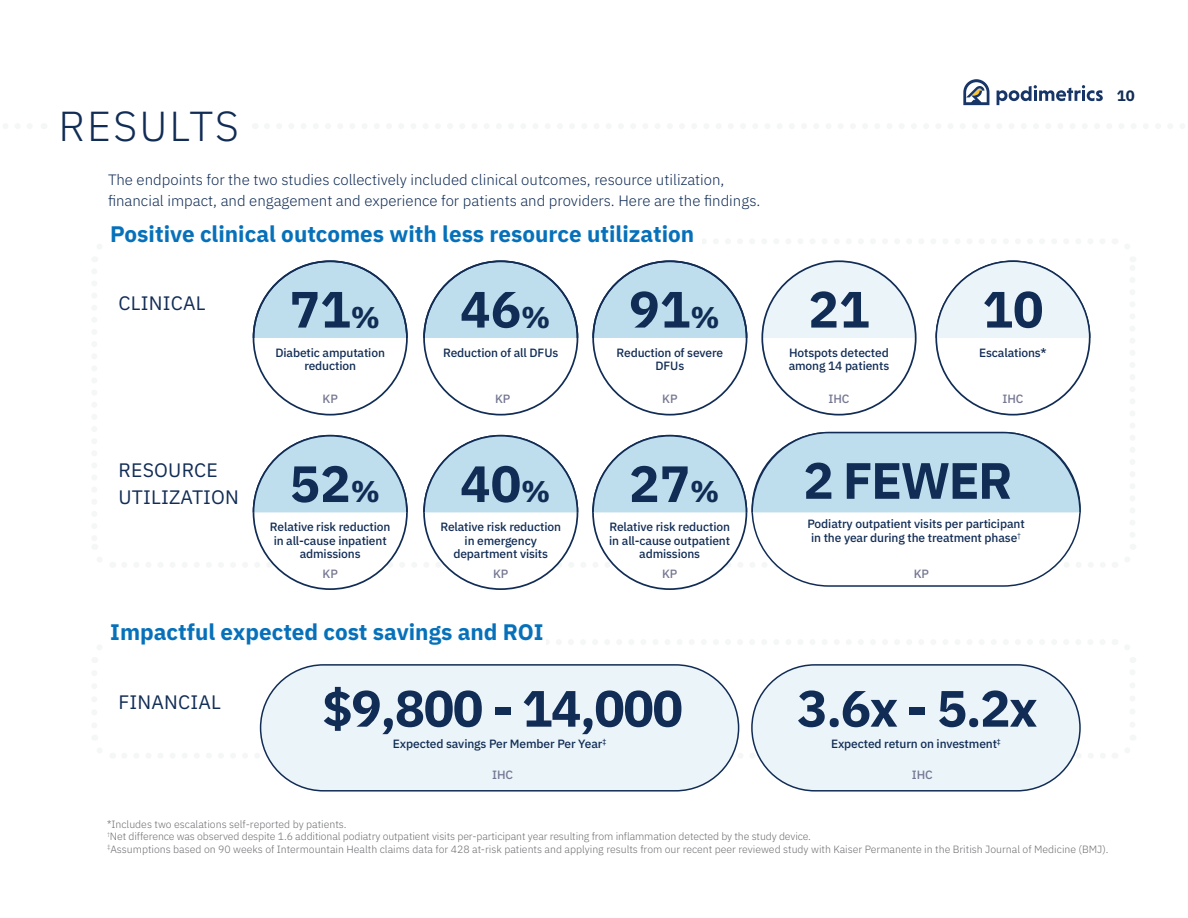
<style>
.page{position:relative;width:1188px;height:918px;background:#fff}
.page>*{position:absolute;margin:0;border:0;box-sizing:border-box;transform-origin:0 0}
.t1{font:700 51px "IBM Plex Sans";letter-spacing:-.03em;color:#112c55}
.t2{font:300 42px "IBM Plex Sans";letter-spacing:.05em;color:#112c55}
.t3{font:700 22.5px "IBM Plex Sans";color:#0671ba}
.t4{font:19.5px "IBM Plex Sans";letter-spacing:.01em;color:#112c55}
.t5{font:300 15px/21px "IBM Plex Sans";color:#112c55}
.t6{font:700 15px "IBM Plex Sans";color:#112c55}
.t7{font:500 12px/13.5px "IBM Plex Sans";letter-spacing:-.01em;color:#112c55;text-align:center}
.t8{font:500 12px "IBM Plex Sans";letter-spacing:-.01em;color:#757792}
.t9{font:300 10.5px "IBM Plex Sans";color:#6c6d70}
.s1{font-size:30px}
</style>
<div class="page">
<svg style="left:997px;top:85px;width:106px;height:20px"></svg>
<svg style="left:963px;top:79px;width:26px;height:26px"></svg>
<svg style="left:252px;top:260px;width:839px;height:311px"></svg>
<div style="left:261px;top:665px;width:478px;height:126px;background:#eaf4f9;border-radius:63px"></div>
<div style="left:260px;top:664px;width:479px;height:128px;border:2px solid #112c55;border-radius:63px"></div>
<div style="left:752px;top:665px;width:328px;height:126px;background:#eaf4f9;border-radius:63px"></div>
<div style="left:751px;top:664px;width:330px;height:128px;border:2px solid #112c55;border-radius:63px"></div>
<p class="t2" style="left:58px;top:94px;width:182px">RESULTS</p>
<p class="t5" style="left:108px;top:168px;width:654px">The endpoints for the two studies collectively included clinical outcomes, resource utilization, financial impact, and engagement and experience for patients and providers. Here are the findings.</p>
<p class="t3" style="left:110px;top:216px;width:585px">Positive clinical outcomes with less resource utilization</p>
<p class="t4" style="left:118px;top:288px;width:89px">CLINICAL</p>
<p class="t1" style="left:290px;top:269px;width:92px">71<span class="s1">%</span></p>
<p class="t1" style="left:460px;top:269px;width:92px">46<span class="s1">%</span></p>
<p class="t1" style="left:629px;top:269px;width:92px">91<span class="s1">%</span></p>
<p class="t1" style="left:808px;top:269px;width:63px">21</p>
<p class="t1" style="left:982px;top:269px;width:63px">10</p>
<p class="t7" style="left:275px;top:345px;width:111px">Diabetic amputation reduction</p>
<p class="t7" style="left:443px;top:345px;width:117px">Reduction of all DFUs</p>
<p class="t7" style="left:617px;top:345px;width:108px">Reduction of severe<br>DFUs</p>
<p class="t7" style="left:789px;top:345px;width:101px">Hotspots detected</p>
<p class="t7" style="left:789px;top:358px;width:102px">among 14 patients</p>
<p class="t7" style="left:979px;top:345px;width:69px">Escalations*</p>
<p class="t8" style="left:323px;top:390px;width:17px">KP</p>
<p class="t8" style="left:495px;top:390px;width:17px">KP</p>
<p class="t8" style="left:662px;top:390px;width:17px">KP</p>
<p class="t8" style="left:829px;top:390px;width:22px">IHC</p>
<p class="t8" style="left:1003px;top:390px;width:22px">IHC</p>
<p class="t6" style="left:1117px;top:84px;width:19px">10</p>
<p class="t4" style="left:118px;top:456px;width:101px">RESOURCE</p>
<p class="t4" style="left:118px;top:483px;width:122px">UTILIZATION</p>
<p class="t1" style="left:290px;top:443px;width:92px">52<span class="s1">%</span></p>
<p class="t1" style="left:460px;top:443px;width:92px">40<span class="s1">%</span></p>
<p class="t1" style="left:629px;top:443px;width:92px">27<span class="s1">%</span></p>
<p class="t7" style="left:270px;top:519px;width:122px">Relative risk reduction in all-cause inpatient admissions</p>
<p class="t7" style="left:440px;top:519px;width:122px">Relative risk reduction in emergency department visits</p>
<p class="t7" style="left:609px;top:519px;width:122px;text-align:left">Relative risk reduction in all-cause outpatient</p>
<p class="t7" style="left:639px;top:546px;width:62px">admissions</p>
<p class="t1" style="left:803px;top:440px;width:211px">2 FEWER</p>
<p class="t7" style="left:807px;top:516px;width:219px">Podiatry outpatient visits per participant in the year during the treatment phase<sup>†</sup></p>
<p class="t8" style="left:323px;top:564px;width:17px">KP</p>
<p class="t8" style="left:493px;top:564px;width:17px">KP</p>
<p class="t8" style="left:662px;top:564px;width:17px">KP</p>
<p class="t8" style="left:914px;top:564px;width:17px">KP</p>
<p class="t3" style="left:110px;top:614px;width:435px">Impactful expected cost savings and ROI</p>
<p class="t4" style="left:118px;top:687px;width:104px">FINANCIAL</p>
<p class="t1" style="left:322px;top:668px;width:362px">$9,800 - 14,000</p>
<p class="t1" style="left:797px;top:668px;width:242px">3.6x - 5.2x</p>
<p class="t7" style="left:393px;top:736px;width:215px">Expected savings Per Member Per Year<sup>‡</sup></p>
<p class="t7" style="left:831px;top:736px;width:171px">Expected return on investment<sup>‡</sup></p>
<p class="t8" style="left:492px;top:766px;width:22px">IHC</p>
<p class="t8" style="left:912px;top:766px;width:22px">IHC</p>
<p class="t9" style="left:107px;top:816px;width:241px">*Includes two escalations self-reported by patients.</p>
<p class="t9" style="left:107px;top:828px;width:705px"><sup>†</sup>Net difference was observed despite 1.6 additional podiatry outpatient visits per-participant year resulting from inflammation detected by the study device.</p>
<p class="t9" style="left:107px;top:841px;width:1003px"><sup>‡</sup>Assumptions based on 90 weeks of Intermountain Health claims data for 428 at-risk patients and applying results from our recent peer reviewed study with Kaiser Permanente in the British Journal of Medicine (BMJ).</p>
</div>
